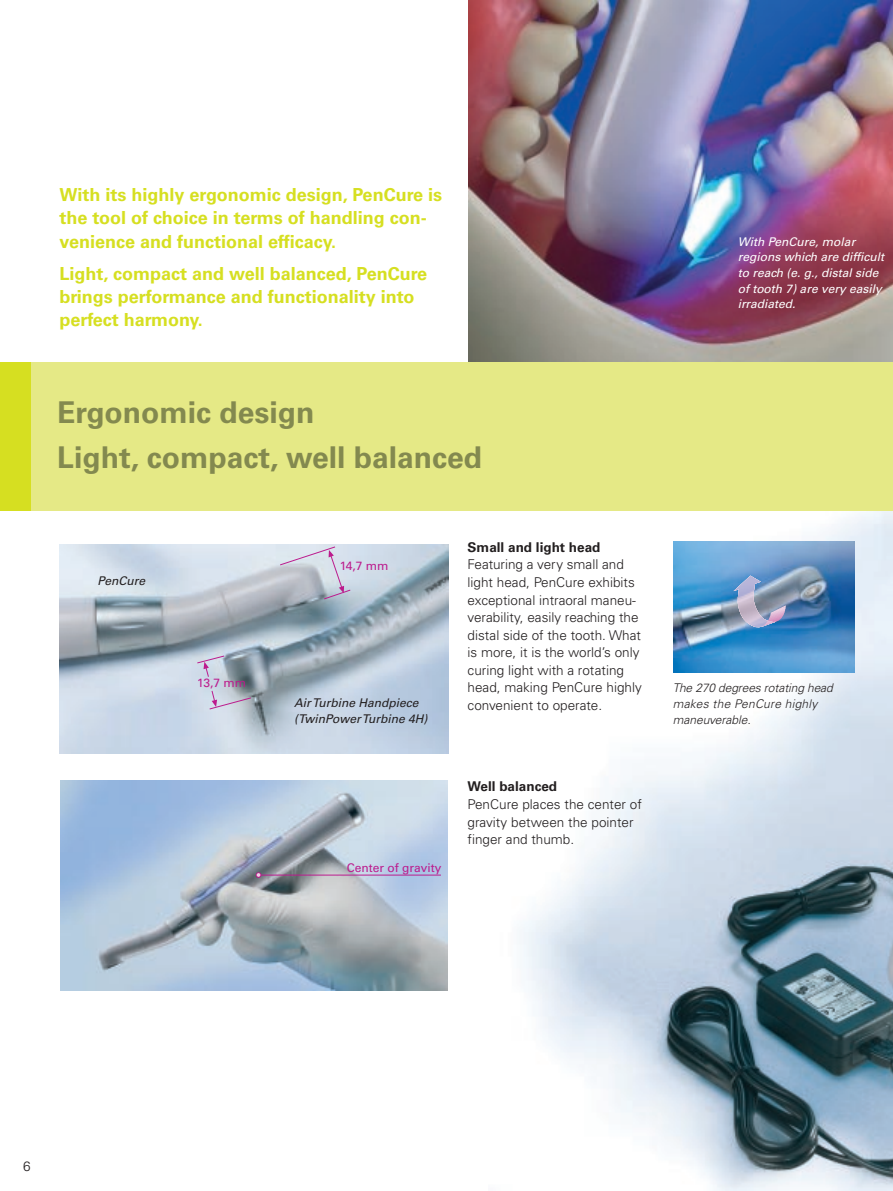
<style>
.page{position:relative;width:893px;height:1191px;background:#fff}
.page>*{position:absolute;margin:0;border:0;box-sizing:border-box;transform-origin:0 0}
.t1{font:700 30px/45px "Univers";color:#83894f}
.t2{font:700 18px/23.4px "Univers";color:#d6df21}
.t3{font:300 13.5px/17.5px "Univers";color:#231f20}
.t4{font:700 13.5px "Univers";color:#231f20}
.t5{font:italic 12px/15.6px "Univers";color:#fff}
.t6{font:italic 300 12px/15.6px "Univers";color:#231f20}
.t7{font:italic 12px/15.6px "Univers";color:#231f20}
.t8{font:12px "Univers";color:#bc1b8d}
</style>
<div class="page">
<img style="left:468px;top:0;width:424px;height:362px">
<img style="left:519px;top:511px;width:373px;height:680px">
<div style="left:0;top:362px;width:892px;height:149px;background:#e5e986"></div>
<div style="left:0;top:362px;width:31px;height:149px;background:#d6df21"></div>
<img style="left:60px;top:781px;width:387px;height:209px">
<img style="left:60px;top:544px;width:388px;height:210px">
<img style="left:673px;top:541px;width:181px;height:131px">
<svg style="left:733px;top:576px;width:52px;height:52px"></svg>
<svg style="left:196px;top:655px;width:29px;height:23px"></svg>
<svg style="left:209px;top:690px;width:43px;height:20px"></svg>
<svg style="left:279px;top:546px;width:72px;height:54px"></svg>
<hr style="left:261px;top:875px;width:180px;height:1px;background:#bc1b8d">
<svg style="left:256px;top:872px;width:5px;height:6px"></svg>
<h2 class="t2" style="left:60px;top:184px;width:384px">With its highly ergonomic design, PenCure is the tool of choice in terms of handling con&shy;venience and functional efficacy.</h2>
<h2 class="t2" style="left:60px;top:263px;width:369px">Light, compact and well balanced, PenCure brings performance and functionality into perfect harmony.</h2>
<h1 class="t1" style="left:57px;top:393px;width:426px">Ergonomic design<br>Light, compact, well balanced</h1>
<p class="t7" style="left:97px;top:574px;width:51px">PenCure</p>
<p class="t8" style="left:197px;top:679px;width:51px">13,7 mm</p>
<p class="t8" style="left:339px;top:561px;width:50px">14,7 mm</p>
<p class="t7" style="left:294px;top:697px;width:137px">Air Turbine Handpiece (TwinPower Turbine 4H)</p>
<p class="t8" style="left:347px;top:863px;width:96px">Center of gravity</p>
<p class="t4" style="left:467px;top:542px;width:134px">Small and light head</p>
<p class="t3" style="left:467px;top:557px;width:176px">Featuring a very small and light head, PenCure exhibits exceptional intraoral maneu&shy;verability, easily reaching the distal side of the tooth. What is more, it is the world’s only curing light with a rotating head, making PenCure highly convenient to operate.</p>
<p class="t4" style="left:467px;top:782px;width:91px">Well balanced</p>
<p class="t3" style="left:467px;top:797px;width:176px">PenCure places the center of gravity between the pointer finger and thumb.</p>
<p class="t5" style="left:737px;top:235px;width:150px">With PenCure, molar regions which are difficult to reach (e. g., distal side of tooth 7) are very easily irradiated.</p>
<p class="t6" style="left:672px;top:681px;width:164px">The 270 degrees rotating head makes the PenCure highly maneuverable.</p>
<p class="t3" style="left:23px;top:1158px;width:9px">6</p>
</div>
